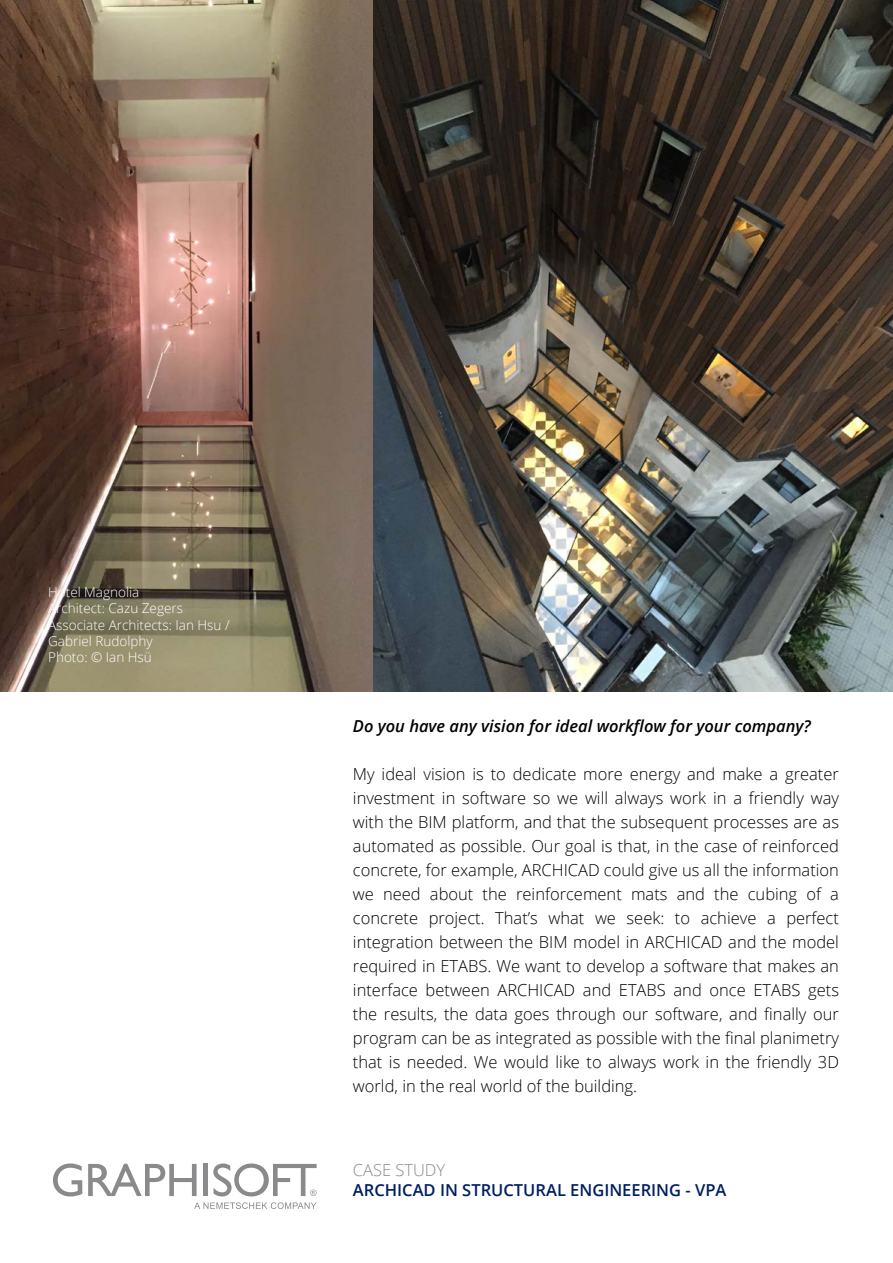
<style>
.page{position:relative;width:893px;height:1263px;background:#fff}
.page>*{position:absolute;margin:0;border:0;box-sizing:border-box;transform-origin:0 0}
.t1{font:300 16.5px/24px "Open Sans";color:#000;text-align:justify}
.t2{font:italic 600 16.5px "Open Sans";color:#000}
.t3{font:600 16.5px "Open Sans";color:#011e64}
.t4{font:300 16.5px "Open Sans";color:#8a8a8d}
.t5{font:300 13.5px/16.2px "Open Sans";color:#fff}
</style>
<div class="page">
<svg style="left:53px;top:1163px;width:29px;height:33px"></svg>
<svg style="left:88px;top:1164px;width:109px;height:32px"></svg>
<div style="left:203px;top:1163px;width:5px;height:33px;background:#8a8a8d"></div>
<svg style="left:213px;top:1163px;width:104px;height:33px"></svg>
<svg style="left:194px;top:1202px;width:123px;height:7px"></svg>
<img style="left:373px;top:0;width:520px;height:691px">
<img style="left:0;top:0;width:373px;height:691px">
<p class="t5" style="left:48px;top:584px;width:183px">Hotel Magnolia<br>Architect: Cazu Zegers<br>Associate Architects: Ian Hsu /<br>Gabriel Rudolphy<br>Photo: © Ian Hsü</p>
<p class="t2" style="left:353px;top:715px;width:459px">Do you have any vision for ideal workflow for your company?</p>
<p class="t1" style="left:353px;top:761px;width:488px">My ideal vision is to dedicate more energy and make a greater investment in software so we will always work in a friendly way with the BIM platform, and that the subsequent processes are as automated as possible. Our goal is that, in the case of reinforced concrete, for example, ARCHICAD could give us all the information we need about the reinforcement mats and the cubing of a concrete project. That’s what we seek: to achieve a perfect integration between the BIM model in ARCHICAD and the model required in ETABS. We want to develop a software that makes an interface between ARCHICAD and ETABS and once ETABS gets the results, the data goes through our software, and finally our program can be as integrated as possible with the final planimetry that is needed. We would like to always work in the friendly 3D world, in the real world of the building.</p>
<p class="t4" style="left:353px;top:1159px;width:94px">CASE STUDY</p>
<p class="t3" style="left:353px;top:1178px;width:375px">ARCHICAD IN STRUCTURAL ENGINEERING - VPA</p>
</div>
